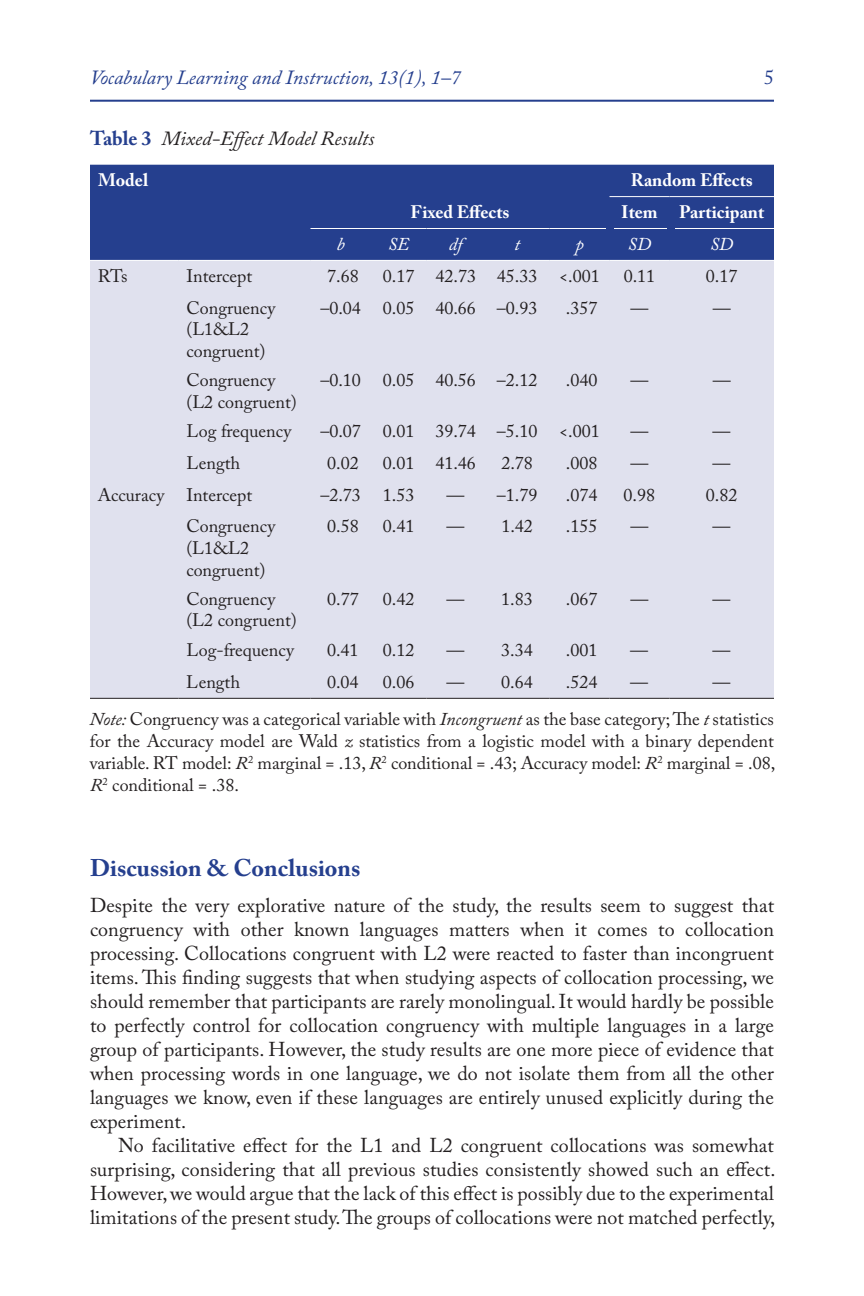
<style>
.page{position:relative;width:864px;height:1296px;background:#fff}
.page>*{position:absolute;margin:0;border:0;box-sizing:border-box;transform-origin:0 0}
.t1{font:700 24px "Adobe Caslon Pro";color:#253f8e}
.TX{font:20px/24px "Adobe Caslon Pro";letter-spacing:.005em;color:#231f20;text-align:justify}
.TX_I{font:20px/24px "Adobe Caslon Pro";letter-spacing:.005em;color:#231f20;text-align:justify}
.t2{font:italic 20px "Adobe Caslon Pro";color:#253f8e}
.TT{font:italic 20px "Adobe Caslon Pro";color:#231f20}
.t3{font:20px "Adobe Caslon Pro";color:#253f8e}
.TB{font:18px/21.6px "Adobe Caslon Pro";color:#231f20}
.TXS{font:18px/22px "Adobe Caslon Pro";color:#231f20;text-align:justify}
.TCH{font:700 18px "Adobe Caslon Pro";color:#fff}
.TCH-2{font:italic 18px "Adobe Caslon Pro";color:#fff}
.s1{font-weight:700;font-style:normal;color:#253f8e}
.s2{font-style:italic}
</style>
<div class="page">
<hr style="left:90px;top:100px;width:684px;height:2px;background:#253f8e">
<div style="left:90px;top:165px;width:684px;height:95px;background:#253f8e"></div>
<div style="left:90px;top:261px;width:684px;height:437px;background:#e0e1ee"></div>
<hr style="left:310px;top:228px;width:61px;height:1px;background:#fff">
<hr style="left:371px;top:228px;width:55px;height:1px;background:#fff">
<hr style="left:426px;top:228px;width:59px;height:1px;background:#fff">
<hr style="left:485px;top:228px;width:65px;height:1px;background:#fff">
<hr style="left:550px;top:228px;width:60px;height:1px;background:#fff">
<hr style="left:610px;top:228px;width:60px;height:1px;background:#fff">
<hr style="left:670px;top:228px;width:104px;height:1px;background:#fff">
<hr style="left:610px;top:196px;width:60px;height:1px;background:#fff">
<hr style="left:670px;top:196px;width:104px;height:1px;background:#fff">
<hr style="left:90px;top:698px;width:88px;height:1px;background:#231f20">
<hr style="left:178px;top:698px;width:132px;height:1px;background:#231f20">
<hr style="left:310px;top:698px;width:61px;height:1px;background:#231f20">
<hr style="left:371px;top:698px;width:55px;height:1px;background:#231f20">
<hr style="left:426px;top:698px;width:59px;height:1px;background:#231f20">
<hr style="left:485px;top:698px;width:65px;height:1px;background:#231f20">
<hr style="left:550px;top:698px;width:60px;height:1px;background:#231f20">
<hr style="left:610px;top:698px;width:60px;height:1px;background:#231f20">
<hr style="left:670px;top:698px;width:104px;height:1px;background:#231f20">
<div style="left:606px;top:220px;width:7px;height:10px;background:#253f8e"></div>
<div style="left:667px;top:221px;width:7px;height:10px;background:#253f8e"></div>
<p class="t2" style="left:90px;top:65px;width:372px">Vocabulary Learning and Instruction, 13(1), 1–7</p>
<p class="t3" style="left:764px;top:65px;width:11px">5</p>
<p class="TT" style="left:90px;top:126px;width:286px"><span class="s1">Table 3</span> Mixed-Effect Model Results</p>
<p class="TCH" style="left:98px;top:169px;width:52px">Model</p>
<p class="TCH" style="left:631px;top:169px;width:124px">Random Effects</p>
<p class="TCH" style="left:410px;top:201px;width:101px">Fixed Effects</p>
<p class="TCH" style="left:621px;top:201px;width:38px">Item</p>
<p class="TCH" style="left:679px;top:201px;width:86px">Participant</p>
<p class="TCH-2" style="left:337px;top:233px;width:10px">b</p>
<p class="TCH-2" style="left:388px;top:233px;width:23px">SE</p>
<p class="TCH-2" style="left:449px;top:233px;width:15px">df</p>
<p class="TCH-2" style="left:514px;top:233px;width:7px">t</p>
<p class="TCH-2" style="left:575px;top:233px;width:10px">p</p>
<p class="TCH-2" style="left:628px;top:233px;width:25px">SD</p>
<p class="TCH-2" style="left:710px;top:233px;width:25px">SD</p>
<p class="TB" style="left:98px;top:265px;width:31px">RTs</p>
<p class="TB" style="left:186px;top:265px;width:67px">Intercept</p>
<p class="TB" style="left:327px;top:265px;width:33px">7.68</p>
<p class="TB" style="left:383px;top:265px;width:33px">0.17</p>
<p class="TB" style="left:435px;top:265px;width:42px">42.73</p>
<p class="TB" style="left:497px;top:265px;width:42px">45.33</p>
<p class="TB" style="left:559px;top:265px;width:42px">&lt;.001</p>
<p class="TB" style="left:624px;top:265px;width:33px">0.11</p>
<p class="TB" style="left:706px;top:265px;width:33px">0.17</p>
<p class="TB" style="left:186px;top:297px;width:90px">Congruency (L1&amp;L2 congruent)</p>
<p class="TB" style="left:320px;top:297px;width:42px">–0.04</p>
<p class="TB" style="left:383px;top:297px;width:33px">0.05</p>
<p class="TB" style="left:435px;top:297px;width:42px">40.66</p>
<p class="TB" style="left:497px;top:297px;width:42px">–0.93</p>
<p class="TB" style="left:566px;top:297px;width:33px">.357</p>
<p class="TB" style="left:630px;top:297px;width:19px">—</p>
<p class="TB" style="left:713px;top:297px;width:19px">—</p>
<p class="TB" style="left:186px;top:369px;width:112px">Congruency (L2 congruent)</p>
<p class="TB" style="left:320px;top:369px;width:42px">–0.10</p>
<p class="TB" style="left:383px;top:369px;width:33px">0.05</p>
<p class="TB" style="left:435px;top:369px;width:42px">40.56</p>
<p class="TB" style="left:497px;top:369px;width:42px">–2.12</p>
<p class="TB" style="left:566px;top:369px;width:33px">.040</p>
<p class="TB" style="left:630px;top:369px;width:19px">—</p>
<p class="TB" style="left:713px;top:369px;width:19px">—</p>
<p class="TB" style="left:186px;top:420px;width:106px">Log frequency</p>
<p class="TB" style="left:320px;top:420px;width:42px">–0.07</p>
<p class="TB" style="left:383px;top:420px;width:33px">0.01</p>
<p class="TB" style="left:435px;top:420px;width:42px">39.74</p>
<p class="TB" style="left:497px;top:420px;width:42px">–5.10</p>
<p class="TB" style="left:559px;top:420px;width:42px">&lt;.001</p>
<p class="TB" style="left:630px;top:420px;width:19px">—</p>
<p class="TB" style="left:713px;top:420px;width:19px">—</p>
<p class="TB" style="left:186px;top:452px;width:55px">Length</p>
<p class="TB" style="left:327px;top:452px;width:33px">0.02</p>
<p class="TB" style="left:383px;top:452px;width:33px">0.01</p>
<p class="TB" style="left:435px;top:452px;width:42px">41.46</p>
<p class="TB" style="left:501px;top:452px;width:33px">2.78</p>
<p class="TB" style="left:566px;top:452px;width:33px">.008</p>
<p class="TB" style="left:630px;top:452px;width:19px">—</p>
<p class="TB" style="left:713px;top:452px;width:19px">—</p>
<p class="TB" style="left:98px;top:484px;width:68px">Accuracy</p>
<p class="TB" style="left:186px;top:484px;width:67px">Intercept</p>
<p class="TB" style="left:320px;top:484px;width:42px">–2.73</p>
<p class="TB" style="left:383px;top:484px;width:33px">1.53</p>
<p class="TB" style="left:447px;top:484px;width:19px">—</p>
<p class="TB" style="left:497px;top:484px;width:42px">–1.79</p>
<p class="TB" style="left:566px;top:484px;width:33px">.074</p>
<p class="TB" style="left:624px;top:484px;width:33px">0.98</p>
<p class="TB" style="left:706px;top:484px;width:33px">0.82</p>
<p class="TB" style="left:186px;top:515px;width:90px">Congruency (L1&amp;L2 congruent)</p>
<p class="TB" style="left:327px;top:515px;width:33px">0.58</p>
<p class="TB" style="left:383px;top:515px;width:33px">0.41</p>
<p class="TB" style="left:447px;top:515px;width:19px">—</p>
<p class="TB" style="left:501px;top:515px;width:33px">1.42</p>
<p class="TB" style="left:566px;top:515px;width:33px">.155</p>
<p class="TB" style="left:630px;top:515px;width:19px">—</p>
<p class="TB" style="left:713px;top:515px;width:19px">—</p>
<p class="TB" style="left:186px;top:588px;width:112px">Congruency (L2 congruent)</p>
<p class="TB" style="left:327px;top:588px;width:33px">0.77</p>
<p class="TB" style="left:383px;top:588px;width:33px">0.42</p>
<p class="TB" style="left:447px;top:588px;width:19px">—</p>
<p class="TB" style="left:501px;top:588px;width:33px">1.83</p>
<p class="TB" style="left:566px;top:588px;width:33px">.067</p>
<p class="TB" style="left:630px;top:588px;width:19px">—</p>
<p class="TB" style="left:713px;top:588px;width:19px">—</p>
<p class="TB" style="left:186px;top:639px;width:109px">Log-frequency</p>
<p class="TB" style="left:327px;top:639px;width:33px">0.41</p>
<p class="TB" style="left:383px;top:639px;width:33px">0.12</p>
<p class="TB" style="left:447px;top:639px;width:19px">—</p>
<p class="TB" style="left:501px;top:639px;width:33px">3.34</p>
<p class="TB" style="left:566px;top:639px;width:33px">.001</p>
<p class="TB" style="left:630px;top:639px;width:19px">—</p>
<p class="TB" style="left:713px;top:639px;width:19px">—</p>
<p class="TB" style="left:186px;top:671px;width:55px">Length</p>
<p class="TB" style="left:327px;top:671px;width:33px">0.04</p>
<p class="TB" style="left:383px;top:671px;width:33px">0.06</p>
<p class="TB" style="left:447px;top:671px;width:19px">—</p>
<p class="TB" style="left:501px;top:671px;width:33px">0.64</p>
<p class="TB" style="left:566px;top:671px;width:33px">.524</p>
<p class="TB" style="left:630px;top:671px;width:19px">—</p>
<p class="TB" style="left:713px;top:671px;width:19px">—</p>
<p class="TXS" style="left:90px;top:708px;width:687px"><span class="s2">Note:</span> Congruency was a categorical variable with <span class="s2">Incongruent</span> as the base category; The <span class="s2">t</span> statistics for the Accuracy model are Wald <span class="s2">z</span> statistics from a logistic model with a binary dependent variable. RT model: <span class="s2">R</span><sup>2</sup> marginal = .13, <span class="s2">R</span><sup>2</sup> conditional = .43; Accuracy model: <span class="s2">R</span><sup>2</sup> marginal = .08, <span class="s2">R</span><sup>2</sup> conditional = .38.</p>
<h1 class="t1" style="left:90px;top:854px;width:272px">Discussion &amp; Conclusions</h1>
<p class="TX" style="left:90px;top:893px;width:686px">Despite the very explorative nature of the study, the results seem to suggest that congruency with other known languages matters when it comes to collocation processing. Collocations congruent with L2 were reacted to faster than incongruent items. This finding suggests that when studying aspects of collocation processing, we should remember that participants are rarely monolingual. It would hardly be possible to perfectly control for collocation congruency with multiple languages in a large group of participants. However, the study results are one more piece of evidence that when processing words in one language, we do not isolate them from all the other languages we know, even if these languages are entirely unused explicitly during the experiment.</p>
<p class="TX_I" style="left:90px;top:1133px;width:687px;text-indent:28px">No facilitative effect for the L1 and L2 congruent collocations was somewhat surprising, considering that all previous studies consistently showed such an effect.<br>However, we would argue that the lack of this effect is possibly due to the experimental limitations of the present study. The groups of collocations were not matched perfectly,</p>
</div>
